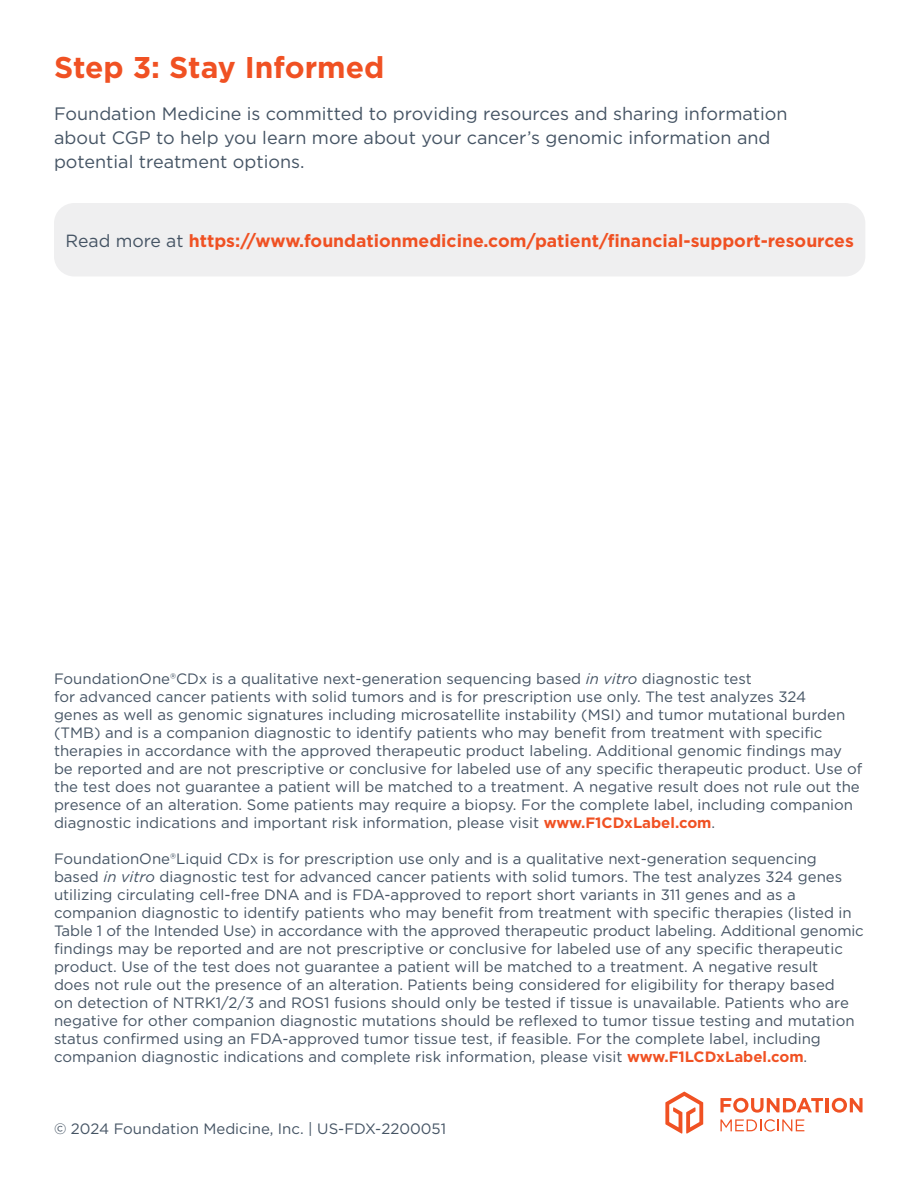
<style>
.page{position:relative;width:918px;height:1188px;background:#fff}
.page>*{position:absolute;margin:0;border:0;box-sizing:border-box;transform-origin:0 0}
.t1{font:700 30px "Gotham";color:#f05123}
.t2{font:18px/24px "Gotham";color:#455464}
.t3{font:700 17.7px "Gotham";color:#f05123}
.t4{font:15px/18px "Gotham";color:#455464}
.s1{font-weight:400;color:#455464}
.s2{font-style:italic}
.s3{font-weight:700;color:#f05123}
</style>
<div class="page">
<svg style="left:665px;top:1092px;width:38px;height:42px"></svg>
<svg style="left:720px;top:1098px;width:103px;height:15px"></svg>
<hr style="left:826px;top:1098px;width:3px;height:14px;background:#f05123">
<svg style="left:832px;top:1098px;width:31px;height:15px"></svg>
<svg style="left:720px;top:1119px;width:84px;height:13px"></svg>
<div style="left:54px;top:203px;width:811px;height:73px;background:#efeff0;border-radius:20px"></div>
<h1 class="t1" style="left:54px;top:47px;width:332px">Step 3: Stay Informed</h1>
<p class="t2" style="left:54px;top:101px;width:735px">Foundation Medicine is committed to providing resources and sharing information about CGP to help you learn more about your cancer’s genomic information and potential treatment options.</p>
<p class="t3" style="left:65px;top:229px;width:790px"><span class="s1">Read more at</span> https://www.foundationmedicine.com/patient/financial-support-resources</p>
<p class="t4" style="left:54px;top:669px;width:810px">FoundationOne®CDx is a qualitative next-generation sequencing based <span class="s2">in vitro</span> diagnostic test<br>for advanced cancer patients with solid tumors and is for prescription use only. The test analyzes 324<br>genes as well as genomic signatures including microsatellite instability (MSI) and tumor mutational burden (TMB) and is a companion diagnostic to identify patients who may benefit from treatment with specific therapies in accordance with the approved therapeutic product labeling. Additional genomic findings may be reported and are not prescriptive or conclusive for labeled use of any specific therapeutic product. Use of the test does not guarantee a patient will be matched to a treatment. A negative result does not rule out the presence of an alteration. Some patients may require a biopsy. For the complete label, including companion diagnostic indications and important risk information, please visit <span class="s3">www.F1CDxLabel.com</span>.</p>
<p class="t4" style="left:54px;top:849px;width:811px">FoundationOne®Liquid CDx is for prescription use only and is a qualitative next-generation sequencing based <span class="s2">in vitro</span> diagnostic test for advanced cancer patients with solid tumors. The test analyzes 324 genes utilizing circulating cell-free DNA and is FDA-approved to report short variants in 311 genes and as a companion diagnostic to identify patients who may benefit from treatment with specific therapies (listed in Table 1 of the Intended Use) in accordance with the approved therapeutic product labeling. Additional genomic findings may be reported and are not prescriptive or conclusive for labeled use of any specific therapeutic product. Use of the test does not guarantee a patient will be matched to a treatment. A negative result<br>does not rule out the presence of an alteration. Patients being considered for eligibility for therapy based<br>on detection of NTRK1/2/3 and ROS1 fusions should only be tested if tissue is unavailable. Patients who are negative for other companion diagnostic mutations should be reflexed to tumor tissue testing and mutation status confirmed using an FDA-approved tumor tissue test, if feasible. For the complete label, including companion diagnostic indications and complete risk information, please visit <span class="s3">www.F1LCDxLabel.com</span>.</p>
<p class="t4" style="left:54px;top:1119px;width:394px">© 2024 Foundation Medicine, Inc. | US-FDX-2200051</p>
</div>
